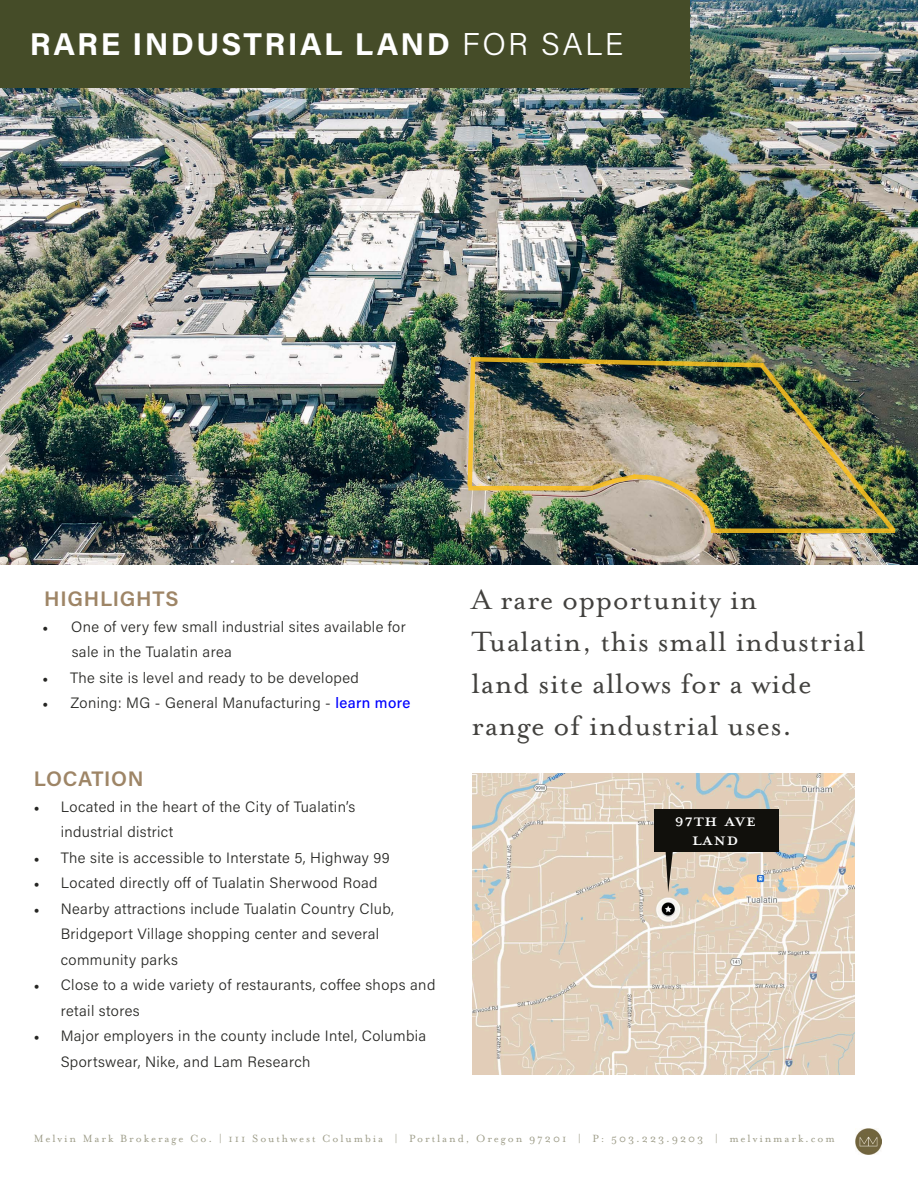
<style>
.page{position:relative;width:918px;height:1188px;background:#fff}
.page>*{position:absolute;margin:0;border:0;box-sizing:border-box;transform-origin:0 0}
.text{font:32.1px/42.2px "Mrs Eaves OT";letter-spacing:.02em;color:#42413e}
.text-2{font:700 31.5px "Acumin Pro";letter-spacing:.075em;color:#fff}
.Head_1_-_white{font:25.5px "Mrs Eaves All Petite Caps OT";letter-spacing:.01em;color:#fff}
.t1{font:600 21px "Acumin Pro";letter-spacing:.035em;color:#9e8566}
.t2{font:300 15px/25.5px "Acumin Pro";letter-spacing:.025em;color:#262623}
.t3{font:12px "Mrs Eaves OT";letter-spacing:.16em;color:#9e9d89}
.s1{font-weight:300}
.s2{font-family:"Minion Pro";font-weight:400}
.s3{font-weight:500;color:#00f}
</style>
<div class="page">
<img style="left:855px;top:1128px;width:27px;height:26px">
<img style="left:0;top:0;width:918px;height:565px">
<div style="left:0;top:0;width:689px;height:87px;background:#454c28"></div>
<img style="left:472px;top:774px;width:382px;height:301px">
<div style="left:654px;top:809px;width:124px;height:43px;background:#11100c"></div>
<svg style="left:665px;top:852px;width:9px;height:41px"></svg>
<img style="left:466px;top:355px;width:434px;height:179px">
<p class="text-2" style="left:30px;top:21px;width:595px">RARE INDUSTRIAL LAND <span class="s1">FOR SALE</span></p>
<p class="t1" style="left:44px;top:584px;width:136px">HIGHLIGHTS</p>
<p class="t2" style="left:72px;top:613px;width:336px;text-indent:-29px"><span class="s2">•</span> One of very few small industrial sites available for sale in the Tualatin area</p>
<p class="t2" style="left:42px;top:664px;width:318px"><span class="s2">•</span> The site is level and ready to be developed</p>
<p class="t2" style="left:42px;top:689px;width:369px"><span class="s2">•</span> Zoning: MG - General Manufacturing - <span class="s3">learn more</span></p>
<p class="t1" style="left:34px;top:764px;width:111px">LOCATION</p>
<p class="t2" style="left:61px;top:793px;width:296px;text-indent:-27px"><span class="s2">•</span> Located in the heart of the City of Tualatin’s industrial district</p>
<p class="t2" style="left:34px;top:844px;width:357px"><span class="s2">•</span> The site is accessible to Interstate 5, Highway 99</p>
<p class="t2" style="left:34px;top:870px;width:345px"><span class="s2">•</span> Located directly off of Tualatin Sherwood Road</p>
<p class="t2" style="left:61px;top:895px;width:335px;text-indent:-27px"><span class="s2">•</span> Nearby attractions include Tualatin Country Club,<br>Bridgeport Village shopping center and several community parks</p>
<p class="t2" style="left:61px;top:972px;width:376px;text-indent:-27px"><span class="s2">•</span> Close to a wide variety of restaurants, coffee shops and retail stores</p>
<p class="t2" style="left:61px;top:1023px;width:367px;text-indent:-27px"><span class="s2">•</span> Major employers in the county include Intel, Columbia<br>Sportswear, Nike, and Lam Research</p>
<p class="text" style="left:472px;top:578px;width:395px">A rare opportunity in<br>Tualatin, this small industrial land site allows for a wide range of industrial uses.</p>
<p class="Head_1_-_white" style="left:674px;top:809px;width:83px">97TH AVE</p>
<p class="Head_1_-_white" style="left:692px;top:828px;width:48px">LAND</p>
<p class="t3" style="left:34px;top:1132px;width:803px">Melvin Mark Brokerage Co. | 111 Southwest Columbia | Portland, Oregon 97201 | P: 503.223.9203 | melvinmark.com</p>
</div>
